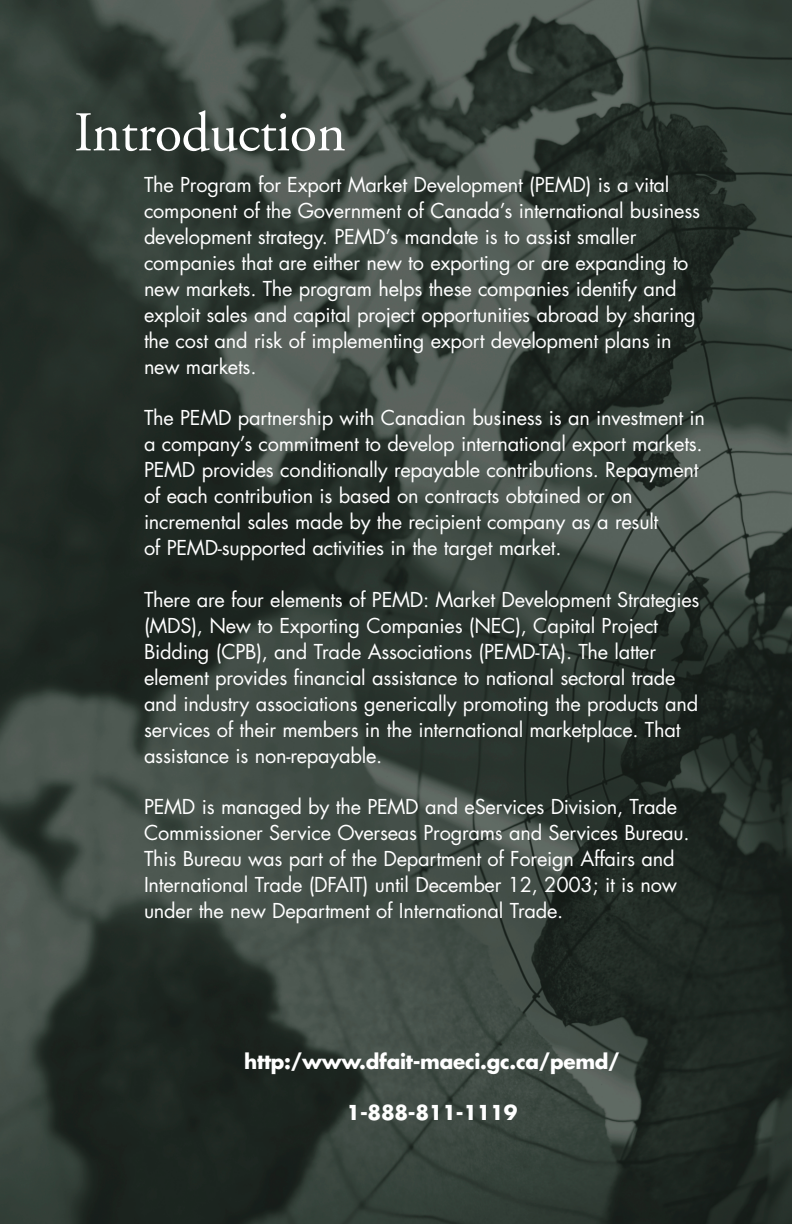
<style>
.page{position:relative;width:792px;height:1224px;background:#fff}
.page>*{position:absolute;margin:0;border:0;box-sizing:border-box;transform-origin:0 0}
.t1{font:56px "Adobe Garamond";letter-spacing:-.01em;color:#fff}
.t2{font:20px/26px "Futura";letter-spacing:-.01em;color:#fff}
.t3{font:700 20px "Futura";letter-spacing:-.015em;color:#fff}
</style>
<div class="page">
<img style="left:0;top:0;width:792px;height:1224px">
<h1 class="t1" style="left:74px;top:110px;width:273px">Introduction</h1>
<p class="t2" style="left:144px;top:174px;width:558px">The Program for Export Market Development (PEMD) is a vital component of the Government of Canada’s international business development strategy. PEMD’s mandate is to assist smaller companies that are either new to exporting or are expanding to new markets. The program helps these companies identify and exploit sales and capital project opportunities abroad by sharing the cost and risk of implementing export development plans in new markets.</p>
<p class="t2" style="left:144px;top:407px;width:563px">The PEMD partnership with Canadian business is an investment in a company’s commitment to develop international export markets.<br>PEMD provides conditionally repayable contributions. Repayment of each contribution is based on contracts obtained or on incremental sales made by the recipient company as a result<br>of PEMD-supported activities in the target market.</p>
<p class="t2" style="left:144px;top:588px;width:557px">There are four elements of PEMD: Market Development Strategies (MDS), New to Exporting Companies (NEC), Capital Project Bidding (CPB), and Trade Associations (PEMD-TA). The latter element provides financial assistance to national sectoral trade and industry associations generically promoting the products and services of their members in the international marketplace. That assistance is non-repayable.</p>
<p class="t2" style="left:144px;top:795px;width:547px">PEMD is managed by the PEMD and eServices Division, Trade Commissioner Service Overseas Programs and Services Bureau.<br>This Bureau was part of the Department of Foreign Affairs and International Trade (DFAIT) until December 12, 2003; it is now under the new Department of International Trade.</p>
<p class="t3" style="left:244px;top:1052px;width:377px">http:/www.dfait-maeci.gc.ca/pemd/</p>
<p class="t3" style="left:347px;top:1103px;width:172px">1-888-811-1119</p>
</div>
